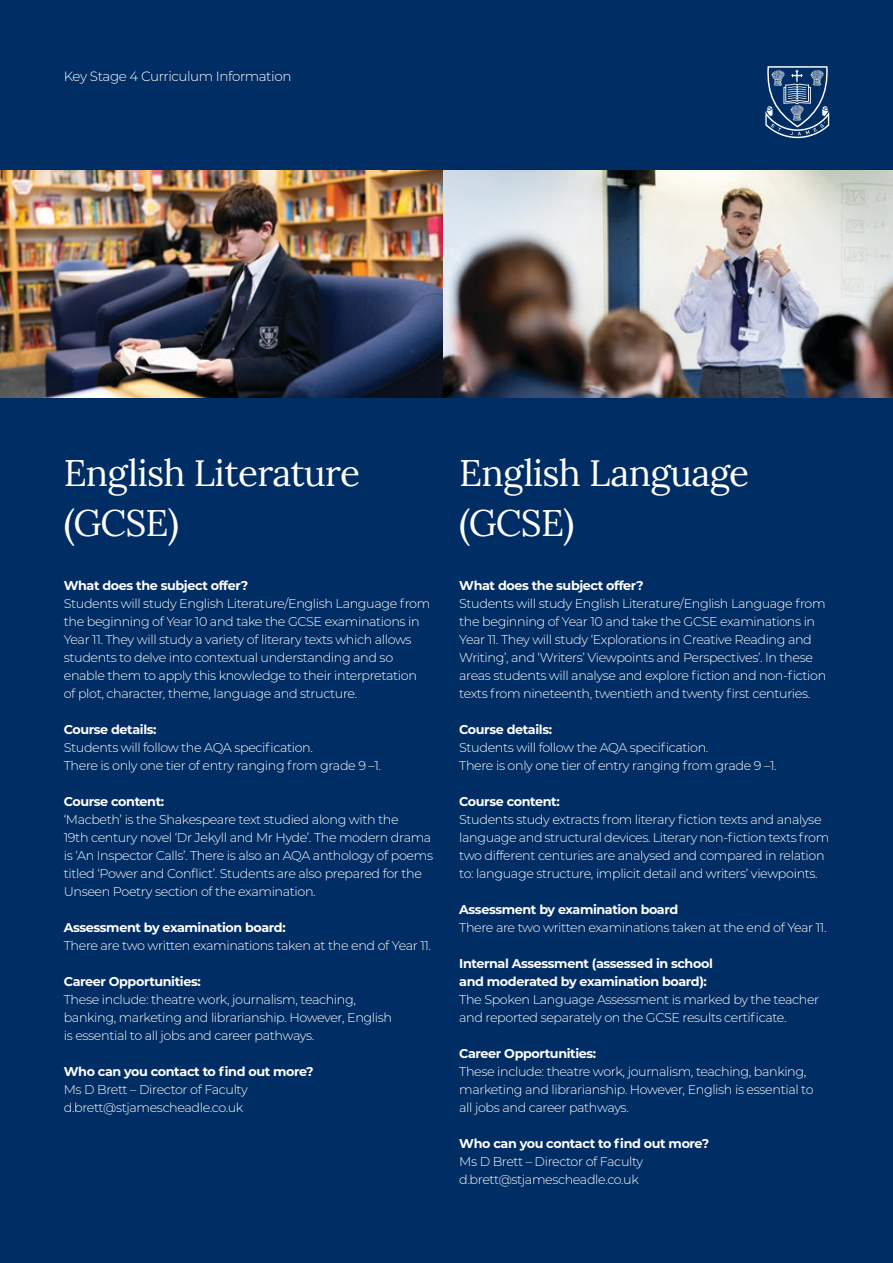
<style>
.page{position:relative;width:893px;height:1263px;background:#002d63}
.page>*{position:absolute;margin:0;border:0;box-sizing:border-box;transform-origin:0 0}
.t1{font:36.9px/49.5px "Lora";letter-spacing:-.02em;color:#fff}
.t2{font:300 13.5px "Montserrat";letter-spacing:-.03em;color:#fff}
.t3{font:300 12.75px/18px "Montserrat";letter-spacing:-.03em;color:#fff}
.t4{font:700 12.75px/18px "Montserrat";letter-spacing:-.03em;color:#fff}
</style>
<div class="page">
<svg style="left:765px;top:66px;width:64px;height:72px"></svg>
<img style="left:0;top:170px;width:893px;height:228px">
<p class="t2" style="left:64px;top:67px;width:229px">Key Stage 4 Curriculum Information</p>
<p class="t1" style="left:64px;top:446px;width:298px">English Literature (GCSE)</p>
<p class="t4" style="left:64px;top:575px;width:186px">What does the subject offer?</p>
<p class="t3" style="left:64px;top:594px;width:368px">Students will study English Literature/English Language from the beginning of Year 10 and take the GCSE examinations in Year 11. They will study a variety of literary texts which allows students to delve into contextual understanding and so enable them to apply this knowledge to their interpretation of plot, character, theme, language and structure.</p>
<p class="t4" style="left:64px;top:719px;width:94px">Course details:</p>
<p class="t3" style="left:64px;top:738px;width:251px">Students will follow the AQA specification.</p>
<p class="t3" style="left:64px;top:756px;width:319px">There is only one tier of entry ranging from grade 9 –1.</p>
<p class="t4" style="left:64px;top:791px;width:102px">Course content:</p>
<p class="t3" style="left:64px;top:810px;width:371px">‘Macbeth’ is the Shakespeare text studied along with the<br>19th century novel ‘Dr Jekyll and Mr Hyde’. The modern drama is ‘An Inspector Calls’. There is also an AQA anthology of poems titled ‘Power and Conflict’. Students are also prepared for the Unseen Poetry section of the examination.</p>
<p class="t4" style="left:64px;top:917px;width:223px">Assessment by examination board:</p>
<p class="t3" style="left:64px;top:936px;width:369px">There are two written examinations taken at the end of Year 11.</p>
<p class="t4" style="left:64px;top:971px;width:138px">Career Opportunities:</p>
<p class="t3" style="left:64px;top:990px;width:330px">These include: theatre work, journalism, teaching, banking, marketing and librarianship. However, English is essential to all jobs and career pathways.</p>
<p class="t4" style="left:64px;top:1061px;width:251px">Who can you contact to find out more?</p>
<p class="t3" style="left:64px;top:1080px;width:186px">Ms D Brett – Director of Faculty</p>
<p class="t3" style="left:64px;top:1098px;width:181px">d.brett@stjamescheadle.co.uk</p>
<p class="t1" style="left:459px;top:446px;width:292px">English Language (GCSE)</p>
<p class="t4" style="left:459px;top:575px;width:186px">What does the subject offer?</p>
<p class="t3" style="left:459px;top:594px;width:369px">Students will study English Literature/English Language from the beginning of Year 10 and take the GCSE examinations in Year 11. They will study ‘Explorations in Creative Reading and Writing’, and ‘Writers’ Viewpoints and Perspectives’. In these areas students will analyse and explore fiction and non-fiction texts from nineteenth, twentieth and twenty first centuries.</p>
<p class="t4" style="left:459px;top:719px;width:94px">Course details:</p>
<p class="t3" style="left:459px;top:738px;width:251px">Students will follow the AQA specification.</p>
<p class="t3" style="left:459px;top:756px;width:319px">There is only one tier of entry ranging from grade 9 –1.</p>
<p class="t4" style="left:459px;top:791px;width:102px">Course content:</p>
<p class="t3" style="left:459px;top:810px;width:371px">Students study extracts from literary fiction texts and analyse language and structural devices. Literary non-fiction texts from two different centuries are analysed and compared in relation to: language structure, implicit detail and writers’ viewpoints.</p>
<p class="t4" style="left:459px;top:899px;width:220px">Assessment by examination board</p>
<p class="t3" style="left:459px;top:918px;width:369px">There are two written examinations taken at the end of Year 11.</p>
<p class="t4" style="left:459px;top:953px;width:255px">Internal Assessment (assessed in school and moderated by examination board):</p>
<p class="t3" style="left:459px;top:990px;width:361px">The Spoken Language Assessment is marked by the teacher and reported separately on the GCSE results certificate.</p>
<p class="t4" style="left:459px;top:1043px;width:138px">Career Opportunities:</p>
<p class="t3" style="left:459px;top:1062px;width:356px">These include: theatre work, journalism, teaching, banking, marketing and librarianship. However, English is essential to all jobs and career pathways.</p>
<p class="t4" style="left:459px;top:1133px;width:251px">Who can you contact to find out more?</p>
<p class="t3" style="left:459px;top:1152px;width:186px">Ms D Brett – Director of Faculty</p>
<p class="t3" style="left:459px;top:1170px;width:181px">d.brett@stjamescheadle.co.uk</p>
</div>
